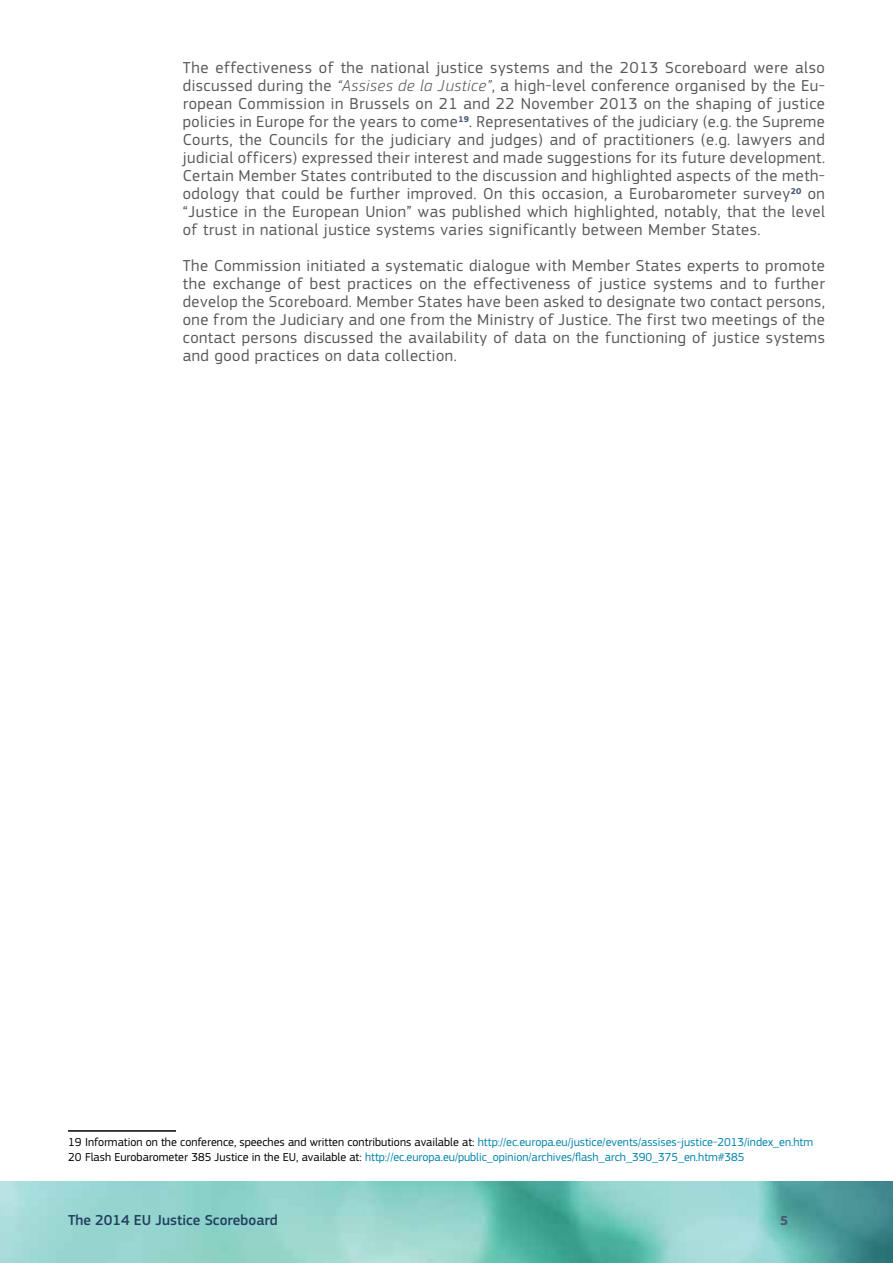
<style>
.page{position:relative;width:893px;height:1263px;background:#fff}
.page>*{position:absolute;margin:0;border:0;box-sizing:border-box;transform-origin:0 0}
.t1{font:16.5px/18px "EC Square Sans Pro";letter-spacing:.03em;color:#58595b;text-align:justify}
.t2{font:500 15px "EC Square Sans Pro";color:#22405f}
.t3{font:700 13.5px "EC Square Sans Pro";color:#485875}
.t4{font:12px/15px "EC Square Sans Pro";color:#0083aa}
.s1{font-weight:300;font-style:italic}
.s2{color:#000}
</style>
<div class="page">
<img style="left:0;top:1181px;width:893px;height:82px">
<hr style="left:68px;top:1130px;width:108px;height:2px;background:#000">
<p class="t1" style="left:183px;top:59px;width:644px">The effectiveness of the national justice systems and the 2013 Scoreboard were also discussed during the <span class="s1">“Assises de la Justice”</span>, a high-level conference organised by the Eu&shy;ropean Commission in Brussels on 21 and 22 November 2013 on the shaping of justice policies in Europe for the years to come<sup>19</sup>. Representatives of the judiciary (e.g. the Supreme Courts, the Councils for the judiciary and judges) and of practitioners (e.g. lawyers and judicial officers) expressed their interest and made suggestions for its future development.<br>Certain Member States contributed to the discussion and highlighted aspects of the meth&shy;odology that could be further improved. On this occasion, a Eurobarometer survey<sup>20</sup> on “Justice in the European Union” was published which highlighted, notably, that the level of trust in national justice systems varies significantly between Member States.</p>
<p class="t1" style="left:183px;top:257px;width:644px">The Commission initiated a systematic dialogue with Member States experts to promote the exchange of best practices on the effectiveness of justice systems and to further develop the Scoreboard. Member States have been asked to designate two contact persons, one from the Judiciary and one from the Ministry of Justice. The first two meetings of the contact persons discussed the availability of data on the functioning of justice systems and good practices on data collection.</p>
<p class="t4" style="left:68px;top:1134px;width:747px"><span class="s2">19 Information on the conference, speeches and written contributions available at:</span> http://ec.europa.eu/justice/events/assises-justice-2013/index_en.htm<br><span class="s2">20 Flash Eurobarometer 385 Justice in the EU, available at:</span> http://ec.europa.eu/public_opinion/archives/flash_arch_390_375_en.htm#385</p>
<p class="t2" style="left:68px;top:1212px;width:211px">The 2014 EU Justice Scoreboard</p>
<p class="t3" style="left:780px;top:1213px;width:10px">5</p>
</div>
